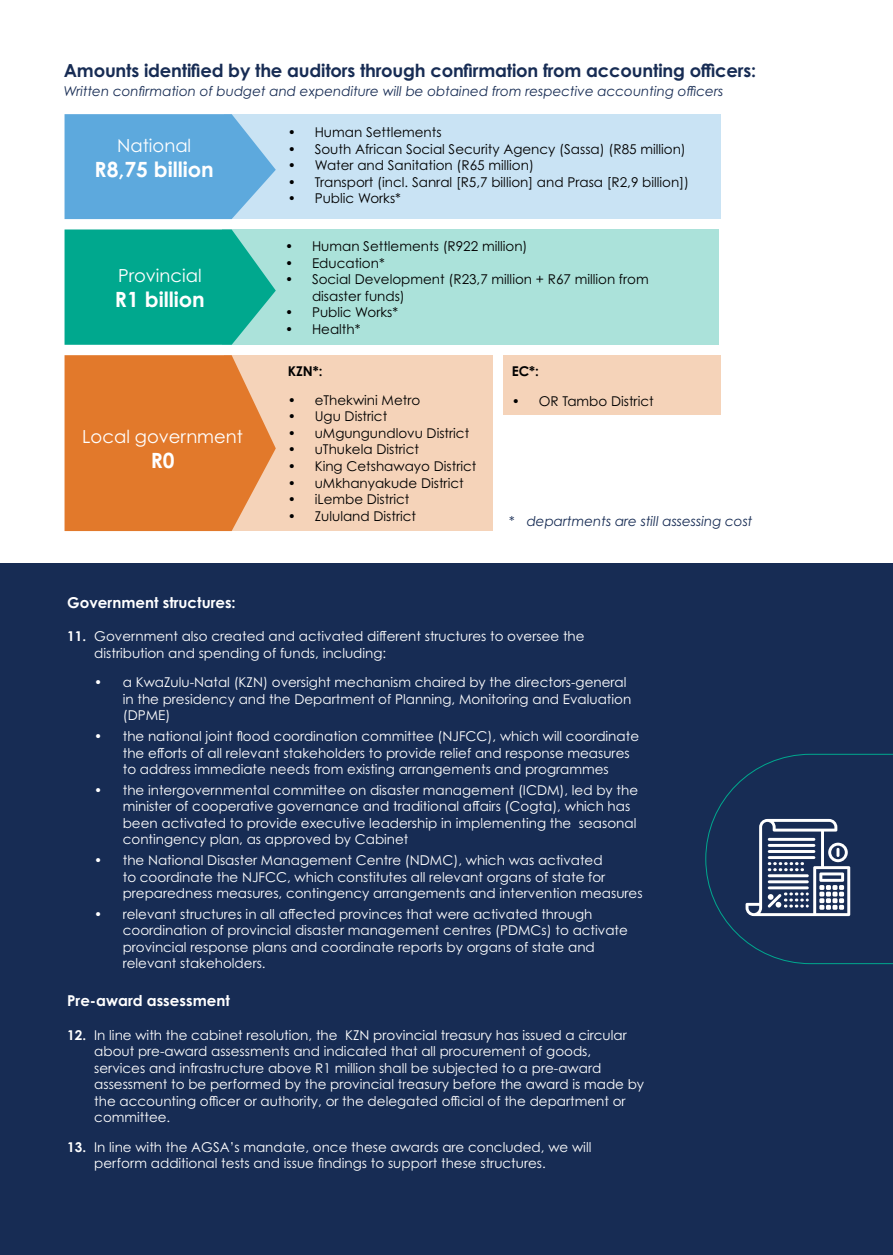
<style>
.page{position:relative;width:893px;height:1255px;background:#fff}
.page>*{position:absolute;margin:0;border:0;box-sizing:border-box;transform-origin:0 0}
.t1{font:700 21px "Century Gothic Pro";color:#fff}
.t2{font:700 18px "Century Gothic Pro";letter-spacing:-.01em;color:#172c54}
.t3{font:18px "Century Gothic Pro";color:#fff}
.t4{font:700 15px "Century Gothic Pro";color:#fff}
.t5{font:13.5px/16.5px "Century Gothic Pro";color:#fff}
.t6{font:13.5px/16.5px "Century Gothic Pro";color:#000}
.t7{font:italic 13.5px "Century Gothic Pro";color:#172c54}
.t8{font:700 13.5px "Century Gothic Pro";color:#000}
.s1{font-weight:700}
</style>
<div class="page">
<div style="left:503px;top:355px;width:218px;height:59px;background:#f5d3b9"></div>
<div style="left:225px;top:355px;width:268px;height:176px;background:#f5d3b9"></div>
<svg style="left:65px;top:355px;width:211px;height:176px;background:#e4823a"></svg>
<div style="left:225px;top:114px;width:496px;height:105px;background:#c9e3f4"></div>
<div style="left:222px;top:229px;width:496px;height:116px;background:#abe2da"></div>
<svg style="left:65px;top:229px;width:211px;height:116px;background:#13ae96"></svg>
<svg style="left:65px;top:114px;width:211px;height:105px;background:#68afdf"></svg>
<div style="left:0;top:563px;width:892px;height:691px;background:#172c54"></div>
<svg style="left:705px;top:754px;width:188px;height:210px"></svg>
<p class="t2" style="left:64px;top:59px;width:694px">Amounts identified by the auditors through confirmation from accounting officers:</p>
<p class="t7" style="left:64px;top:83px;width:661px">Written confirmation of budget and expenditure will be obtained from respective accounting officers</p>
<p class="t3" style="left:117px;top:135px;width:75px">National</p>
<p class="t1" style="left:95px;top:157px;width:121px">R8,75 billion</p>
<p class="t3" style="left:118px;top:264px;width:85px">Provincial</p>
<p class="t1" style="left:115px;top:286px;width:91px">R1 billion</p>
<p class="t3" style="left:82px;top:426px;width:162px">Local government</p>
<p class="t1" style="left:151px;top:447px;width:25px">R0</p>
<p class="t6" style="left:288px;top:124px;width:155px">• Human Settlements</p>
<p class="t6" style="left:288px;top:141px;width:400px">• South African Social Security Agency (Sassa) (R85 million)</p>
<p class="t6" style="left:288px;top:157px;width:248px">• Water and Sanitation (R65 million)</p>
<p class="t6" style="left:288px;top:174px;width:403px">• Transport (incl. Sanral [R5,7 billion] and Prasa [R2,9 billion])</p>
<p class="t6" style="left:288px;top:190px;width:115px">• Public Works*</p>
<p class="t6" style="left:285px;top:238px;width:244px">• Human Settlements (R922 million)</p>
<p class="t6" style="left:285px;top:254px;width:101px">• Education*</p>
<p class="t6" style="left:312px;top:271px;width:338px;text-indent:-27px">• Social Development (R23,7 million + R67 million from disaster funds)</p>
<p class="t6" style="left:285px;top:304px;width:115px">• Public Works*</p>
<p class="t6" style="left:285px;top:320px;width:77px">• Health*</p>
<p class="t8" style="left:288px;top:362px;width:36px">KZN*:</p>
<p class="t6" style="left:288px;top:392px;width:134px">• eThekwini Metro</p>
<p class="t6" style="left:288px;top:408px;width:101px">• Ugu District</p>
<p class="t6" style="left:288px;top:425px;width:183px">• uMgungundlovu District</p>
<p class="t6" style="left:288px;top:441px;width:133px">• uThukela District</p>
<p class="t6" style="left:288px;top:458px;width:190px">• King Cetshawayo District</p>
<p class="t6" style="left:288px;top:474px;width:177px">• uMkhanyakude District</p>
<p class="t6" style="left:288px;top:491px;width:123px">• iLembe District</p>
<p class="t6" style="left:288px;top:507px;width:130px">• Zululand District</p>
<p class="t8" style="left:512px;top:363px;width:29px">EC*:</p>
<p class="t6" style="left:512px;top:392px;width:144px">• OR Tambo District</p>
<p class="t7" style="left:509px;top:513px;width:245px">* departments are still assessing cost</p>
<p class="t4" style="left:67px;top:593px;width:170px">Government structures:</p>
<p class="t5" style="left:94px;top:628px;width:492px;text-indent:-27px"><span class="s1">11.</span> Government also created and activated different structures to oversee the distribution and spending of funds, including:</p>
<p class="t5" style="left:123px;top:674px;width:510px;text-indent:-28px">• a KwaZulu-Natal (KZN) oversight mechanism chaired by the directors-general in the presidency and the Department of Planning, Monitoring and Evaluation (DPME)</p>
<p class="t5" style="left:123px;top:727px;width:518px;text-indent:-28px">• the national joint flood coordination committee (NJFCC), which will coordinate the efforts of all relevant stakeholders to provide relief and response measures to address immediate needs from existing arrangements and programmes</p>
<p class="t5" style="left:123px;top:781px;width:517px;text-indent:-28px">• the intergovernmental committee on disaster management (ICDM), led by the minister of cooperative governance and traditional affairs (Cogta), which has been activated to provide executive leadership in implementing the seasonal contingency plan, as approved by Cabinet</p>
<p class="t5" style="left:123px;top:851px;width:521px;text-indent:-28px">• the National Disaster Management Centre (NDMC), which was activated<br>to coordinate the NJFCC, which constitutes all relevant organs of state for preparedness measures, contingency arrangements and intervention measures</p>
<p class="t5" style="left:123px;top:905px;width:507px;text-indent:-28px">• relevant structures in all affected provinces that were activated through coordination of provincial disaster management centres (PDMCs) to activate provincial response plans and coordinate reports by organs of state and relevant stakeholders.</p>
<p class="t4" style="left:67px;top:991px;width:164px">Pre-award assessment</p>
<p class="t5" style="left:94px;top:1026px;width:551px;text-indent:-27px"><span class="s1">12.</span> In line with the cabinet resolution, the KZN provincial treasury has issued a circular about pre-award assessments and indicated that all procurement of goods, services and infrastructure above R1 million shall be subjected to a pre-award assessment to be performed by the provincial treasury before the award is made by the accounting officer or authority, or the delegated official of the department or committee.</p>
<p class="t5" style="left:94px;top:1138px;width:499px;text-indent:-27px"><span class="s1">13.</span> In line with the AGSA’s mandate, once these awards are concluded, we will perform additional tests and issue findings to support these structures.</p>
</div>
